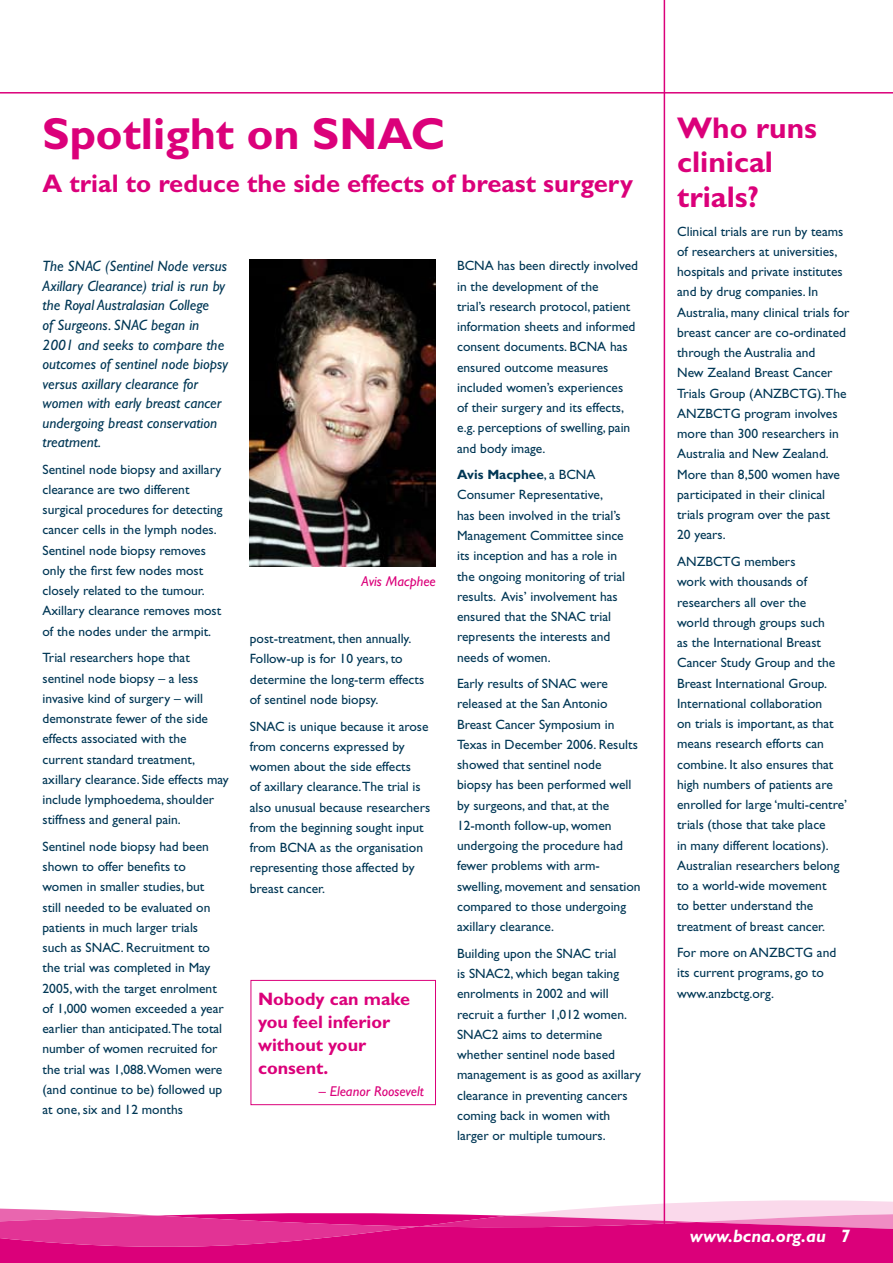
<style>
.page{position:relative;width:893px;height:1263px;background:#fff}
.page>*{position:absolute;margin:0;border:0;box-sizing:border-box;transform-origin:0 0}
.t1{font:700 45px "Gill Sans";color:#db007a}
.t2{font:700 30px/34.5px "Gill Sans";color:#db007a}
.t3{font:700 25.5px "Gill Sans";color:#db007a}
.t4{font:700 18px/23.2px "Gill Sans";color:#db007a}
.t5{font:italic 700 18px "Gill Sans";color:#fff}
.t6{font:italic 15px/19.5px "Gill Sans";color:#003755}
.t7{font:italic 14.25px "Gill Sans";color:#db007a}
.t8{font:13.5px/20.2px "Gill Sans";color:#003755}
.s1{font-weight:700}
</style>
<div class="page">
<hr style="left:0;top:92px;width:893px;height:2px;background:#db007a">
<hr style="left:664px;top:0;width:1px;height:1239px;background:#db007a">
<img style="left:250px;top:260px;width:186px;height:307px">
<div style="left:251px;top:980px;width:185px;height:125px;border:1px solid #db007a"></div>
<svg style="left:0;top:1194px;width:893px;height:69px"></svg>
<h1 class="t1" style="left:43px;top:108px;width:404px">Spotlight on SNAC</h1>
<h3 class="t3" style="left:43px;top:169px;width:592px">A trial to reduce the side effects of breast surgery</h3>
<p class="t6" style="left:43px;top:257px;width:187px">The SNAC (Sentinel Node versus<br>Axillary Clearance) trial is run by the Royal Australasian College<br>of Surgeons. SNAC began in<br>2001 and seeks to compare the outcomes of sentinel node biopsy versus axillary clearance for women with early breast cancer undergoing breast conservation treatment.</p>
<p class="t8" style="left:43px;top:459px;width:182px">Sentinel node biopsy and axillary clearance are two different surgical procedures for detecting cancer cells in the lymph nodes.<br>Sentinel node biopsy removes only the first few nodes most closely related to the tumour.<br>Axillary clearance removes most of the nodes under the armpit.</p>
<p class="t8" style="left:43px;top:647px;width:188px">Trial researchers hope that sentinel node biopsy – a less invasive kind of surgery – will demonstrate fewer of the side effects associated with the current standard treatment, axillary clearance. Side effects may include lymphoedema, shoulder stiffness and general pain.</p>
<p class="t8" style="left:43px;top:836px;width:183px">Sentinel node biopsy had been shown to offer benefits to women in smaller studies, but still needed to be evaluated on patients in much larger trials such as SNAC. Recruitment to the trial was completed in May<br>2005, with the target enrolment of 1,000 women exceeded a year earlier than anticipated.The total number of women recruited for the trial was 1,088.Women were (and continue to be) followed up at one, six and 12 months</p>
<p class="t7" style="left:362px;top:573px;width:76px">Avis Macphee</p>
<p class="t8" style="left:250px;top:628px;width:176px">post-treatment, then annually.<br>Follow-up is for 10 years, to determine the long-term effects of sentinel node biopsy.</p>
<p class="t8" style="left:250px;top:716px;width:182px">SNAC is unique because it arose from concerns expressed by women about the side effects<br>of axillary clearance.The trial is also unusual because researchers from the beginning sought input from BCNA as the organisation representing those affected by breast cancer.</p>
<h3 class="t4" style="left:258px;top:986px;width:153px">Nobody can make you feel inferior without your consent.</h3>
<p class="t7" style="left:319px;top:1083px;width:107px">– Eleanor Roosevelt</p>
<p class="t8" style="left:457px;top:256px;width:182px">BCNA has been directly involved in the development of the<br>trial’s research protocol, patient information sheets and informed consent documents. BCNA has ensured outcome measures included women’s experiences<br>of their surgery and its effects, e.g. perceptions of swelling, pain and body image.</p>
<p class="t8" style="left:457px;top:464px;width:170px"><span class="s1">Avis Macphee</span>, a BCNA<br>Consumer Representative,<br>has been involved in the trial’s<br>Management Committee since its inception and has a role in the ongoing monitoring of trial results. Avis’ involvement has ensured that the SNAC trial represents the interests and needs of women.</p>
<p class="t8" style="left:457px;top:673px;width:185px">Early results of SNAC were released at the San Antonio<br>Breast Cancer Symposium in<br>Texas in December 2006. Results showed that sentinel node<br>biopsy has been performed well by surgeons, and that, at the<br>12-month follow-up, women undergoing the procedure had fewer problems with arm&shy;swelling, movement and sensation compared to those undergoing axillary clearance.</p>
<p class="t8" style="left:457px;top:943px;width:186px">Building upon the SNAC trial<br>is SNAC2, which began taking enrolments in 2002 and will recruit a further 1,012 women.<br>SNAC2 aims to determine whether sentinel node based management is as good as axillary clearance in preventing cancers coming back in women with larger or multiple tumours.</p>
<h2 class="t2" style="left:677px;top:110px;width:141px">Who runs clinical trials?</h2>
<p class="t8" style="left:677px;top:221px;width:174px">Clinical trials are run by teams of researchers at universities, hospitals and private institutes and by drug companies. In<br>Australia, many clinical trials for breast cancer are co-ordinated through the Australia and<br>New Zealand Breast Cancer<br>Trials Group (ANZBCTG).The<br>ANZBCTG program involves more than 300 researchers in<br>Australia and New Zealand.<br>More than 8,500 women have participated in their clinical trials program over the past<br>20 years.</p>
<p class="t8" style="left:677px;top:551px;width:172px">ANZBCTG members<br>work with thousands of researchers all over the<br>world through groups such<br>as the International Breast<br>Cancer Study Group and the<br>Breast International Group.<br>International collaboration<br>on trials is important, as that means research efforts can combine. It also ensures that high numbers of patients are enrolled for large ‘multi-centre’ trials (those that take place<br>in many different locations).<br>Australian researchers belong to a world-wide movement<br>to better understand the treatment of breast cancer.</p>
<p class="t8" style="left:677px;top:942px;width:161px">For more on ANZBCTG and its current programs, go to www.anzbctg.org.</p>
<h3 class="t5" style="left:690px;top:1226px;width:138px">www.bcna.org.au</h3>
</div>
